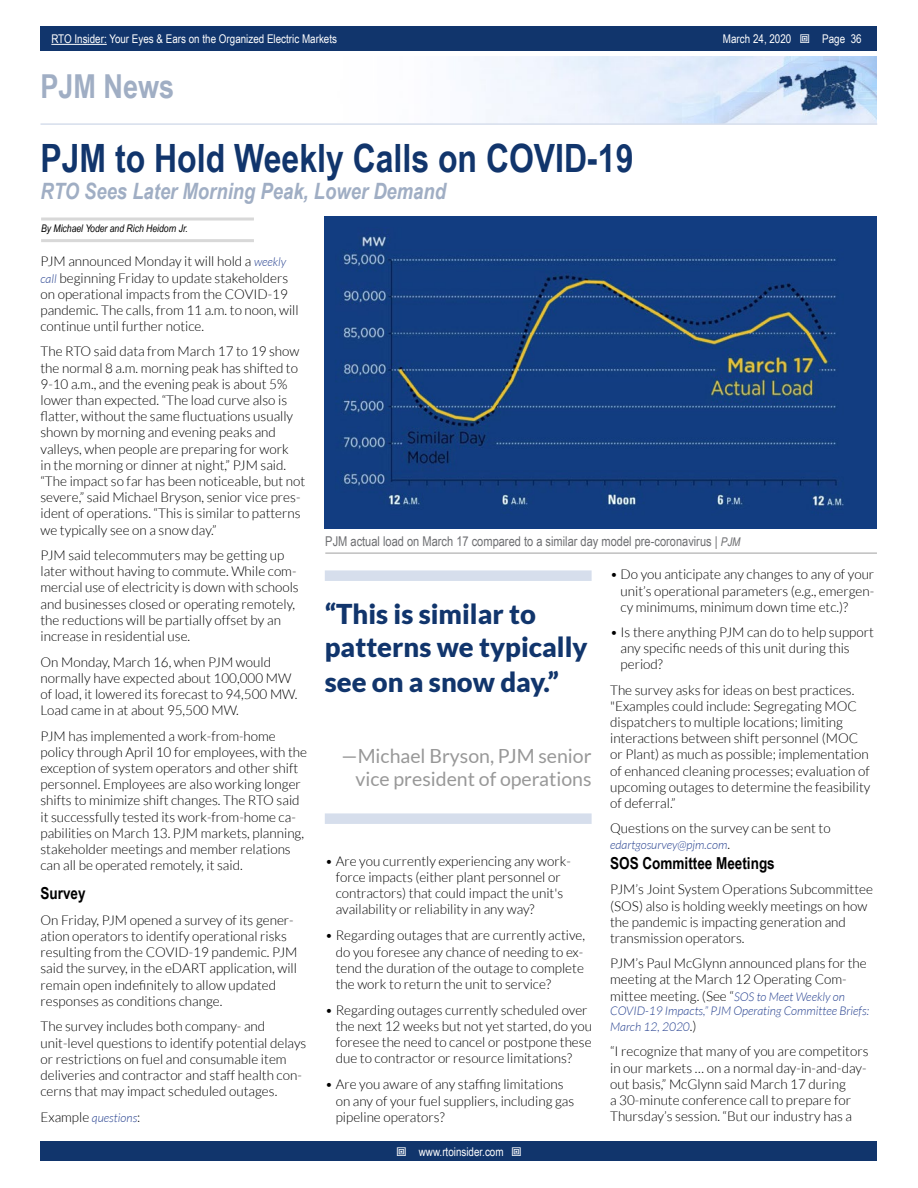
<style>
.page{position:relative;width:918px;height:1188px;background:#fff}
.page>*{position:absolute;margin:0;border:0;box-sizing:border-box;transform-origin:0 0}
.t1{font:700 39px "Arial Narrow";color:#11356c}
.t2{font:700 33px "Arial Narrow";color:#a0aec4}
.t3{font:900 27.3px/33.8px "Lato";color:#11356c}
.t4{font:italic 700 22.5px "Arial Narrow";color:#a0aec4}
.t5{font:19.5px/23.4px "Lato";color:#989898;text-align:right}
.t6{font:700 16.5px "Arial Narrow";color:#000}
.t7{font:300 13.5px/16.2px "Lato";color:#000}
.t8{font:13.5px "Arial Narrow";color:#6d6e71}
.t9{font:italic 300 12px/16.2px "Lato";color:#25408f}
.t10{font:12px "Arial Narrow";color:#fff}
.t11{font:italic 10.5px "Arial Narrow";color:#000}
.s1{font-style:italic;font-size:12px;color:#25408f}
.s2{font-style:normal;font-size:13.5px;color:#000}
.s3{font-style:italic;font-size:12px}
</style>
<div class="page">
<div style="left:41px;top:1142px;width:836px;height:19px;background:#11356c"></div>
<div style="left:41px;top:27px;width:836px;height:24px;background:#11356c"></div>
<hr style="left:51px;top:44px;width:56px;height:1px;background:#fff">
<img style="left:474px;top:56px;width:403px;height:67px">
<hr style="left:40px;top:123px;width:837px;height:2px;background:#d6deec">
<hr style="left:41px;top:218px;width:213px;height:3px;background:#d8d8d8">
<hr style="left:41px;top:239px;width:213px;height:3px;background:#d8d8d8">
<hr style="left:325px;top:552px;width:552px;height:2px;background:#bfbfbf">
<img style="left:325px;top:217px;width:552px;height:312px">
<div style="left:325px;top:570px;width:267px;height:11px;background:#d6deec"></div>
<div style="left:325px;top:813px;width:267px;height:11px;background:#d6deec"></div>
<p class="t10" style="left:51px;top:30px;width:287px">RTO Insider: Your Eyes &amp; Ears on the Organized Electric Markets</p>
<p class="t10" style="left:723px;top:30px;width:70px">March 24, 2020</p>
<p class="t10" style="left:822px;top:30px;width:41px">Page 36</p>
<h2 class="t2" style="left:40px;top:61px;width:135px">PJM News</h2>
<h1 class="t1" style="left:40px;top:129px;width:595px">PJM to Hold Weekly Calls on COVID-19</h1>
<h3 class="t4" style="left:40px;top:174px;width:407px">RTO Sees Later Morning Peak, Lower Demand</h3>
<p class="t11" style="left:41px;top:221px;width:148px">By Michael Yoder and Rich Heidorn Jr.</p>
<p class="t7" style="left:40px;top:254px;width:260px">PJM announced Monday it will hold a <span class="s1">weekly call</span> beginning Friday to update stakeholders on operational impacts from the COVID-19 pandemic. The calls, from 11 a.m. to noon, will continue until further notice.</p>
<p class="t7" style="left:41px;top:344px;width:266px">The RTO said data from March 17 to 19 show the normal 8 a.m. morning peak has shifted to 9-10 a.m., and the evening peak is about 5% lower than expected. “The load curve also is flatter, without the same fluctuations usually shown by morning and evening peaks and valleys, when people are preparing for work<br>in the morning or dinner at night,” PJM said. “The impact so far has been noticeable, but not severe,” said Michael Bryson, senior vice pres&shy;ident of operations. “This is similar to patterns we typically see on a snow day.”</p>
<p class="t7" style="left:41px;top:547px;width:260px">PJM said telecommuters may be getting up later without having to commute. While com&shy;mercial use of electricity is down with schools and businesses closed or operating remotely, the reductions will be partially offset by an increase in residential use.</p>
<p class="t7" style="left:41px;top:654px;width:259px">On Monday, March 16, when PJM would normally have expected about 100,000 MW of load, it lowered its forecast to 94,500 MW.<br>Load came in at about 95,500 MW.</p>
<p class="t7" style="left:41px;top:728px;width:268px">PJM has implemented a work-from-home policy through April 10 for employees, with the exception of system operators and other shift personnel. Employees are also working longer shifts to minimize shift changes. The RTO said it successfully tested its work-from-home ca&shy;pabilities on March 13. PJM markets, planning, stakeholder meetings and member relations can all be operated remotely, it said.</p>
<p class="t6" style="left:40px;top:881px;width:47px">Survey</p>
<p class="t7" style="left:40px;top:912px;width:258px">On Friday, PJM opened a survey of its gener&shy;ation operators to identify operational risks resulting from the COVID-19 pandemic. PJM said the survey, in the eDART application, will remain open indefinitely to allow updated responses as conditions change.</p>
<p class="t7" style="left:40px;top:1018px;width:267px">The survey includes both company- and unit-level questions to identify potential delays or restrictions on fuel and consumable item deliveries and contractor and staff health con&shy;cerns that may impact scheduled outages.</p>
<p class="t9" style="left:40px;top:1110px;width:102px"><span class="s2">Example</span> questions<span class="s2">:</span></p>
<p class="t8" style="left:325px;top:531px;width:417px">PJM actual load on March 17 compared to a similar day model pre-coronavirus | <span class="s3">PJM</span></p>
<h3 class="t3" style="left:325px;top:597px;width:264px">“This is similar to patterns we typically see on a snow day.”</h3>
<h3 class="t5" style="left:342px;top:744px;width:251px">—Michael Bryson, PJM senior vice president of operations</h3>
<p class="t7" style="left:336px;top:853px;width:237px;text-indent:-10px">• Are you currently experiencing any work&shy;force impacts (either plant personnel or contractors) that could impact the unit's availability or reliability in any way?</p>
<p class="t7" style="left:336px;top:927px;width:251px;text-indent:-10px">• Regarding outages that are currently active, do you foresee any chance of needing to ex&shy;tend the duration of the outage to complete the work to return the unit to service?</p>
<p class="t7" style="left:336px;top:1002px;width:258px;text-indent:-10px">• Regarding outages currently scheduled over the next 12 weeks but not yet started, do you foresee the need to cancel or postpone these due to contractor or resource limitations?</p>
<p class="t7" style="left:336px;top:1076px;width:240px;text-indent:-10px">• Are you aware of any staffing limitations on any of your fuel suppliers, including gas pipeline operators?</p>
<p class="t10" style="left:419px;top:1143px;width:86px">www.rtoinsider.com</p>
<p class="t7" style="left:621px;top:566px;width:255px;text-align:justify;text-indent:-10px">• Do you anticipate any changes to any of your unit’s operational parameters (e.g., emergen&shy;cy minimums, minimum down time etc.)?</p>
<p class="t7" style="left:621px;top:624px;width:255px;text-indent:-10px">• Is there anything PJM can do to help support any specific needs of this unit during this period?</p>
<p class="t7" style="left:610px;top:682px;width:262px">The survey asks for ideas on best practices. "Examples could include: Segregating MOC dispatchers to multiple locations; limiting interactions between shift personnel (MOC or Plant) as much as possible; implementation of enhanced cleaning processes; evaluation of upcoming outages to determine the feasibility of deferral.”</p>
<p class="t7" style="left:610px;top:820px;width:222px">Questions on the survey can be sent to</p>
<p class="t9" style="left:610px;top:837px;width:121px">edartgosurvey@pjm.com<span class="s2">.</span></p>
<p class="t6" style="left:610px;top:851px;width:166px">SOS Committee Meetings</p>
<p class="t7" style="left:610px;top:881px;width:264px">PJM’s Joint System Operations Subcommittee (SOS) also is holding weekly meetings on how the pandemic is impacting generation and transmission operators.</p>
<p class="t7" style="left:610px;top:955px;width:258px">PJM’s Paul McGlynn announced plans for the meeting at the March 12 Operating Com&shy;mittee meeting. (See “<span class="s1">SOS to Meet Weekly on</span></p>
<p class="t9" style="left:610px;top:1003px;width:260px">COVID-19 Impacts,” PJM Operating Committee Briefs:<br>March 12, 2020<span class="s2">.)</span></p>
<p class="t7" style="left:610px;top:1043px;width:260px">“I recognize that many of you are competitors in our markets … on a normal day-in-and-day&shy;out basis,” McGlynn said March 17 during<br>a 30-minute conference call to prepare for Thursday’s session. “But our industry has a</p>
</div>
